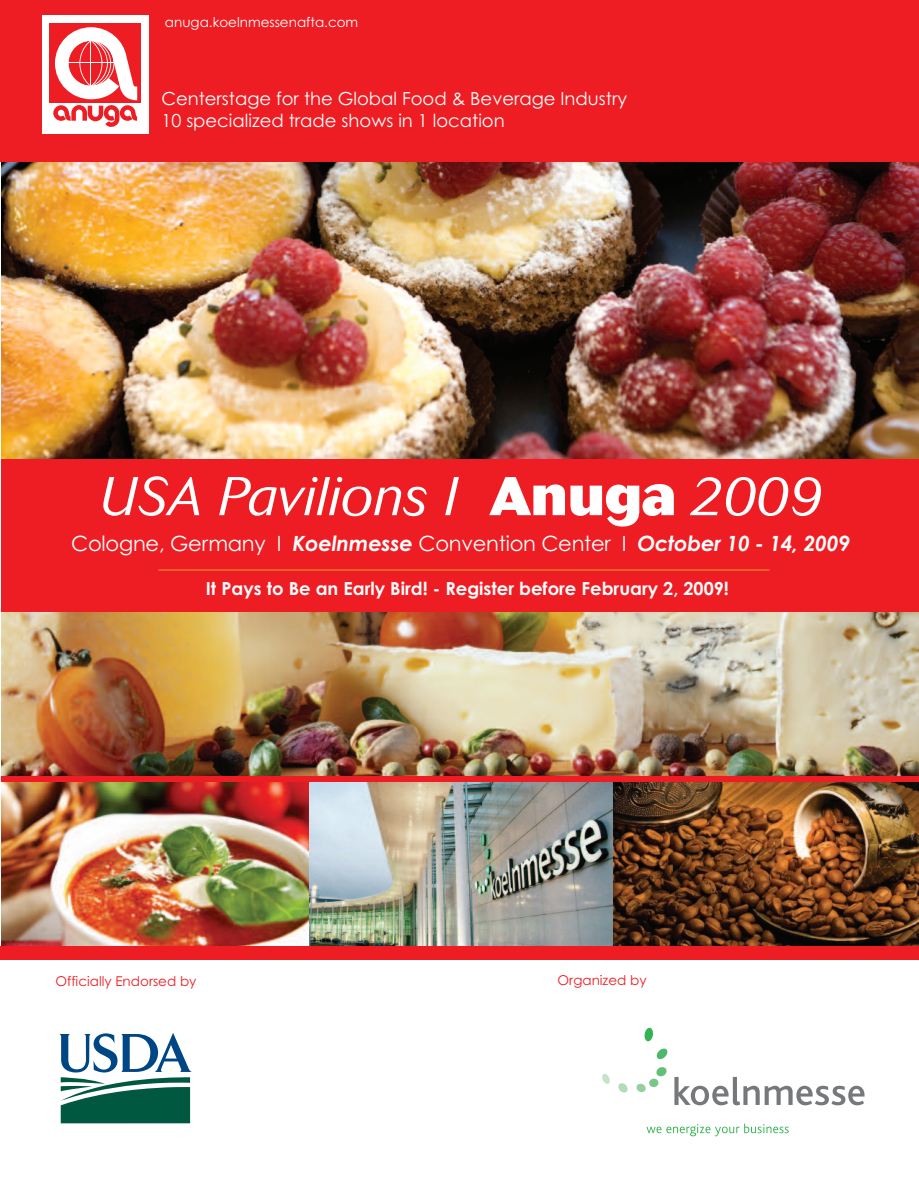
<style>
.page{position:relative;width:919px;height:1188px;background:#fff}
.page>*{position:absolute;margin:0;border:0;box-sizing:border-box;transform-origin:0 0}
.t1{font:italic 300 54px "Cosmos";color:#fff}
.t2{font:21px "Century Gothic";letter-spacing:-.01em;color:#fff}
.t3{font:18px/21.6px "Century Gothic";color:#fff}
.t4{font:18px "Century Gothic Bold TT";color:#fff}
.t5{font:13.5px "Century Gothic";color:#ee1d23}
.t6{font:13.5px "Century Gothic";color:#fff}
.s1{font-weight:800;font-style:normal}
.s2{font-weight:700;font-style:italic}
</style>
<div class="page">
<img style="left:1px;top:611px;width:917px;height:166px">
<div style="left:0;top:0;width:918px;height:162px;background:#ee1d23"></div>
<img style="left:1px;top:162px;width:917px;height:297px">
<div style="left:42px;top:15px;width:106px;height:119px;background:#fff"></div>
<div style="left:49px;top:23px;width:92px;height:80px;background:#ee1d23"></div>
<svg style="left:53px;top:27px;width:84px;height:100px"></svg>
<svg style="left:618px;top:1083px;width:10px;height:10px"></svg>
<svg style="left:602px;top:1074px;width:8px;height:10px"></svg>
<svg style="left:636px;top:1067px;width:31px;height:25px"></svg>
<svg style="left:644px;top:1027px;width:9px;height:15px"></svg>
<svg style="left:656px;top:1048px;width:11px;height:12px"></svg>
<svg style="left:674px;top:1077px;width:190px;height:28px"></svg>
<svg style="left:646px;top:1124px;width:142px;height:12px"></svg>
<img style="left:1px;top:782px;width:308px;height:165px">
<img style="left:309px;top:782px;width:304px;height:165px">
<img style="left:613px;top:782px;width:305px;height:165px">
<div style="left:0;top:947px;width:918px;height:13px;background:#ee1d23"></div>
<div style="left:1px;top:777px;width:917px;height:5px;background:#ee1d23"></div>
<div style="left:1px;top:459px;width:917px;height:152px;background:#ee1d23"></div>
<svg style="left:59px;top:1033px;width:133px;height:90px"></svg>
<hr style="left:158px;top:570px;width:611px;height:1px;background:#f29d23">
<p class="t6" style="left:165px;top:14px;width:195px">anuga.koelnmessenafta.com</p>
<p class="t3" style="left:161px;top:88px;width:467px">Centerstage for the Global Food &amp; Beverage Industry<br>10 specialized trade shows in 1 location</p>
<h1 class="t1" style="left:101px;top:477px;width:724px">USA Pavilions I <span class="s1">Anuga</span> 2009</h1>
<p class="t2" style="left:71px;top:531px;width:780px">Cologne, Germany I <span class="s2">Koelnmesse</span> Convention Center I <span class="s2">October 10 - 14, 2009</span></p>
<p class="t4" style="left:206px;top:578px;width:524px">It Pays to Be an Early Bird! - Register before February 2, 2009!</p>
<p class="t5" style="left:55px;top:973px;width:143px">Officially Endorsed by</p>
<p class="t5" style="left:557px;top:973px;width:90px">Organized by</p>
</div>
